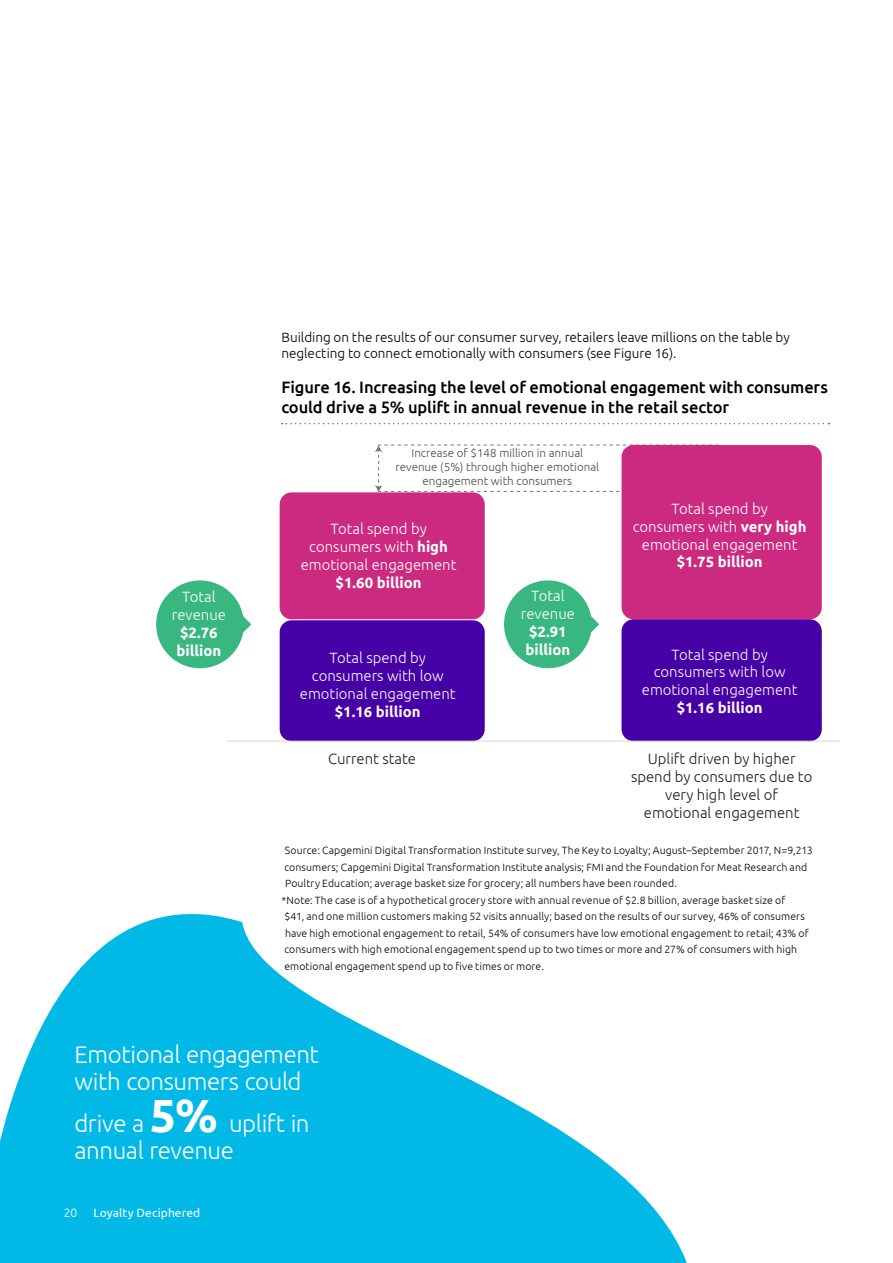
<style>
.page{position:relative;width:893px;height:1263px;background:#fff}
.page>*{position:absolute;margin:0;border:0;box-sizing:border-box;transform-origin:0 0}
.t1{font:300 24px/27px "Ubuntu";letter-spacing:-.015em;color:#fff}
.t2{font:500 16.5px/19.5px "Ubuntu";letter-spacing:-.01em;color:#000}
.t3{font:300 14.85px/17.9px "Ubuntu";color:#fff;text-align:center}
.t4{font:300 14.85px/17.9px "Ubuntu";color:#f9f7f8;text-align:center}
.t5{font:300 14.85px/17.9px "Ubuntu";color:#231f20;text-align:center}
.t6{font:700 14.85px/17.9px "Ubuntu";color:#fff}
.t7{font:700 14.85px "Ubuntu";color:#f9f7f8}
.t8{font:300 13.5px/16.5px "Ubuntu";color:#000}
.t9{font:12px "Ubuntu";letter-spacing:.005em;color:#fff}
.t10{font:300 12px "Ubuntu";color:#fff}
.t11{font:300 11.55px/14px "Ubuntu";color:#4d4d4f;text-align:center}
.t12{font:300 10.5px "Ubuntu";letter-spacing:.01em;color:#000}
.s1{font-weight:700}
.s2{font-weight:700;font-size:46.5px}
</style>
<div class="page">
<svg style="left:0;top:914px;width:687px;height:349px;fill:#00b9e7"></svg>
<svg style="left:375px;top:445px;width:256px;height:47px"></svg>
<svg style="left:591px;top:616px;width:8px;height:17px"></svg>
<div style="left:156px;top:580px;width:88px;height:88px;background:#39b781;border-radius:50%"></div>
<svg style="left:243px;top:616px;width:8px;height:17px"></svg>
<div style="left:280px;top:492px;width:205px;height:127px;background:#cc2980;border-radius:12px"></div>
<div style="left:280px;top:620px;width:205px;height:121px;background:#4700a6;border-radius:12px"></div>
<div style="left:622px;top:445px;width:200px;height:174px;background:#cc2980;border-radius:12px"></div>
<div style="left:622px;top:619px;width:200px;height:122px;background:#4700a6;border-radius:12px"></div>
<div style="left:504px;top:580px;width:88px;height:88px;background:#39b781;border-radius:50%"></div>
<hr style="left:226px;top:741px;width:614px;height:1px;background:#d9d9d8">
<svg style="left:282px;top:423px;width:547px;height:1px"></svg>
<p class="t8" style="left:281px;top:328px;width:510px">Building on the results of our consumer survey, retailers leave millions on the table by neglecting to connect emotionally with consumers (see Figure 16).</p>
<h2 class="t2" style="left:281px;top:377px;width:548px">Figure 16. Increasing the level of emotional engagement with consumers could drive a 5% uplift in annual revenue in the retail sector</h2>
<h3 class="t3" style="left:172px;top:588px;width:56px">Total revenue</h3>
<h3 class="t6" style="left:176px;top:624px;width:46px">$2.76 billion</h3>
<p class="t11" style="left:395px;top:446px;width:205px">Increase of $148 million in annual revenue (5%) through higher emotional engagement with consumers</p>
<h3 class="t3" style="left:301px;top:520px;width:157px">Total spend by consumers with <span class="s1">high </span>emotional engagement</h3>
<h3 class="t6" style="left:336px;top:573px;width:87px">$1.60 billion</h3>
<h3 class="t4" style="left:300px;top:648px;width:157px">Total spend by consumers with low emotional engagement</h3>
<h3 class="t7" style="left:335px;top:702px;width:87px">$1.16 billion</h3>
<h3 class="t3" style="left:521px;top:587px;width:56px">Total revenue</h3>
<h3 class="t6" style="left:525px;top:623px;width:46px">$2.91 billion</h3>
<h3 class="t3" style="left:633px;top:499px;width:175px">Total spend by<br>consumers with <span class="s1">very high </span>emotional engagement</h3>
<h3 class="t6" style="left:677px;top:553px;width:87px">$1.75 billion</h3>
<h3 class="t4" style="left:642px;top:645px;width:157px">Total spend by consumers with low emotional engagement</h3>
<h3 class="t7" style="left:677px;top:699px;width:87px">$1.16 billion</h3>
<h3 class="t5" style="left:328px;top:749px;width:90px">Current state</h3>
<h3 class="t5" style="left:631px;top:749px;width:183px">Uplift driven by higher spend by consumers due to very high level of emotional engagement</h3>
<p class="t12" style="left:285px;top:844px;width:530px">Source: Capgemini Digital Transformation Institute survey, The Key to Loyalty; August–September 2017, N=9,213</p>
<p class="t12" style="left:284px;top:861px;width:524px">consumers; Capgemini Digital Transformation Institute analysis; FMI and the Foundation for Meat Research and</p>
<p class="t12" style="left:285px;top:877px;width:393px">Poultry Education; average basket size for grocery; all numbers have been rounded.</p>
<p class="t12" style="left:281px;top:894px;width:505px">*Note: The case is of a hypothetical grocery store with annual revenue of $2.8 billion, average basket size of</p>
<p class="t12" style="left:285px;top:910px;width:522px">$41, and one million customers making 52 visits annually; based on the results of our survey, 46% of consumers</p>
<p class="t12" style="left:285px;top:927px;width:525px">have high emotional engagement to retail, 54% of consumers have low emotional engagement to retail; 43% of</p>
<p class="t12" style="left:284px;top:943px;width:514px">consumers with high emotional engagement spend up to two times or more and 27% of consumers with high</p>
<p class="t12" style="left:284px;top:960px;width:261px">emotional engagement spend up to five times or more.</p>
<h1 class="t1" style="left:74px;top:1040px;width:246px">Emotional engagement with consumers could</h1>
<h1 class="t1" style="left:74px;top:1109px;width:237px">drive a <span class="s2">5%</span> uplift in annual revenue</h1>
<p class="t10" style="left:64px;top:1205px;width:15px">20</p>
<p class="t9" style="left:94px;top:1205px;width:108px">Loyalty Deciphered</p>
</div>
